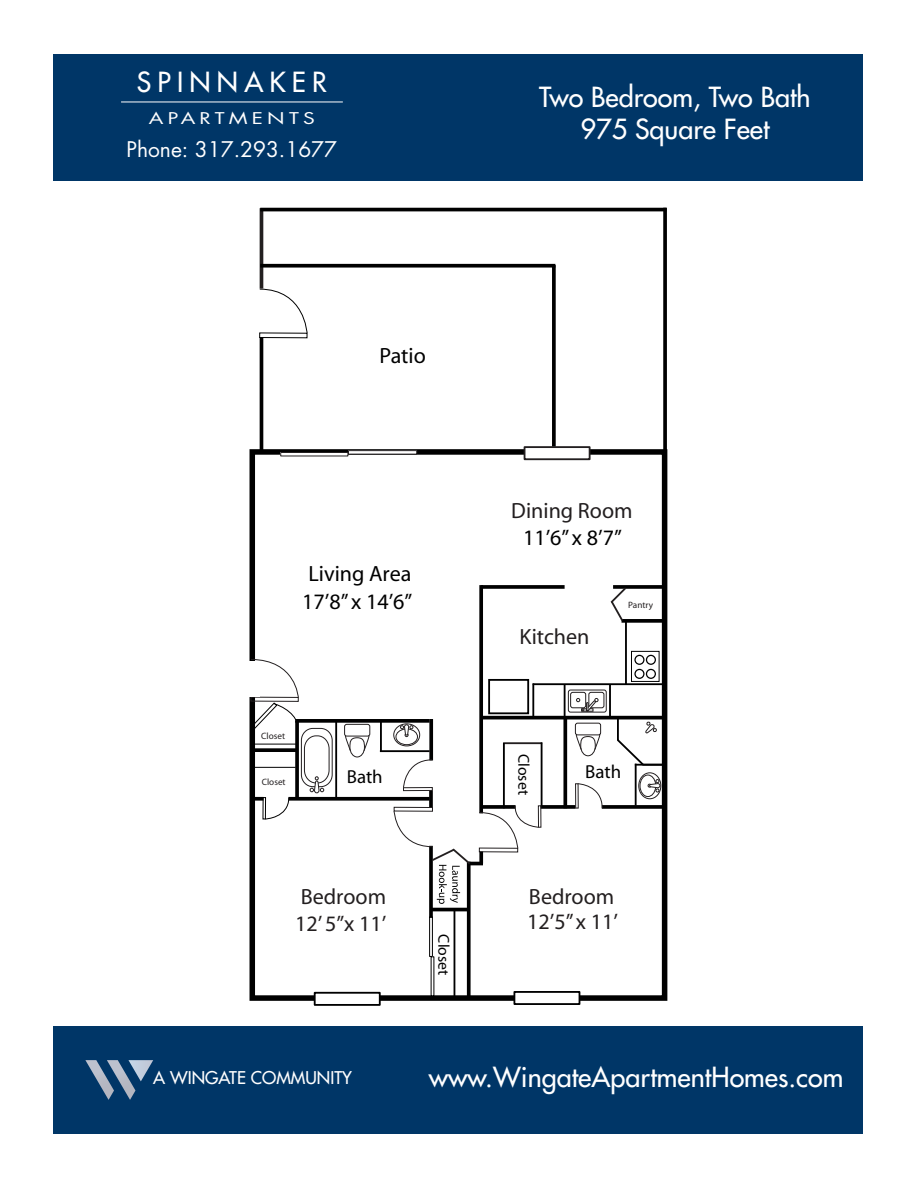
<style>
.page{position:relative;width:918px;height:1188px;background:#fff}
.page>*{position:absolute;margin:0;border:0;box-sizing:border-box;transform-origin:0 0}
.t1{font:27px "Futura";color:#fff}
.t2{font:27px "Futura";letter-spacing:.23em;color:#fff}
.t3{font:22.05px/26.7px "Myriad";color:#231f20}
.t4{font:22.05px/27.3px "Myriad";color:#000}
.t5{font:21px "Futura";color:#fff}
.t6{font:18.9px "Myriad";color:#000}
.t7{font:17.1px "Futura";color:#fff}
.t8{font:15.75px "Myriad";color:#000}
.t9{font:15.75px "Futura";letter-spacing:.2em;color:#fff;scale:1.33 1}
.t10{font:9.15px "Myriad";color:#231f20}
</style>
<div class="page">
<div style="left:53px;top:54px;width:810px;height:127px;background:#003667"></div>
<div style="left:53px;top:1026px;width:810px;height:108px;background:#003667"></div>
<img style="left:135px;top:1060px;width:18px;height:21px">
<img style="left:85px;top:1060px;width:22px;height:37px">
<img style="left:107px;top:1060px;width:28px;height:40px">
<hr style="left:121px;top:102px;width:222px;height:1px;background:#fff">
<div style="left:250px;top:449px;width:417px;height:552px;border:6px solid #000"></div>
<svg style="left:523px;top:446px;width:68px;height:15px"></svg>
<svg style="left:313px;top:991px;width:69px;height:15px"></svg>
<svg style="left:513px;top:991px;width:68px;height:14px"></svg>
<hr style="left:481px;top:716px;width:184px;height:3px;background:#000">
<svg style="left:479px;top:585px;width:4px;height:220px"></svg>
<svg style="left:467px;top:904px;width:4px;height:95px"></svg>
<svg style="left:481px;top:585px;width:84px;height:4px"></svg>
<svg style="left:628px;top:585px;width:37px;height:4px"></svg>
<svg style="left:628px;top:619px;width:37px;height:4px"></svg>
<hr style="left:260px;top:337px;width:3px;height:116px;background:#000">
<hr style="left:260px;top:208px;width:3px;height:81px;background:#231f20">
<hr style="left:260px;top:208px;width:406px;height:3px;background:#000">
<svg style="left:663px;top:208px;width:4px;height:245px"></svg>
<svg style="left:552px;top:265px;width:4px;height:181px"></svg>
<svg style="left:260px;top:264px;width:295px;height:4px"></svg>
<hr style="left:625px;top:621px;width:2px;height:64px;background:#000">
<hr style="left:533px;top:683px;width:132px;height:2px;background:#000">
<hr style="left:532px;top:683px;width:2px;height:35px;background:#000">
<div style="left:429px;top:916px;width:4px;height:41px;border:1px solid #000"></div>
<div style="left:259px;top:333px;width:48px;height:5px;border:1px solid #000"></div>
<svg style="left:259px;top:288px;width:49px;height:46px"></svg>
<div style="left:280px;top:452px;width:68px;height:4px;border:1px solid #231f20"></div>
<hr style="left:348px;top:451px;width:69px;height:3px;background:#fff">
<div style="left:348px;top:450px;width:69px;height:5px;border:1px solid #231f20"></div>
<div style="left:568px;top:690px;width:39px;height:23px;border:1px solid #231f20;border-radius:2px"></div>
<div style="left:570px;top:692px;width:16px;height:16px;border:1px solid #231f20;border-radius:2px"></div>
<svg style="left:576px;top:692px;width:28px;height:20px"></svg>
<hr style="left:564px;top:685px;width:2px;height:33px;background:#000">
<hr style="left:609px;top:685px;width:2px;height:33px;background:#000">
<div style="left:488px;top:679px;width:41px;height:35px;border:2px solid #000"></div>
<hr style="left:481px;top:717px;width:186px;height:2px;background:#000">
<svg style="left:563px;top:719px;width:4px;height:86px"></svg>
<svg style="left:541px;top:805px;width:34px;height:4px"></svg>
<svg style="left:479px;top:852px;width:4px;height:10px"></svg>
<svg style="left:603px;top:805px;width:64px;height:4px"></svg>
<hr style="left:617px;top:717px;width:2px;height:24px;background:#000">
<hr style="left:635px;top:764px;width:2px;height:42px;background:#000">
<hr style="left:635px;top:764px;width:31px;height:2px;background:#000">
<hr style="left:503px;top:742px;width:39px;height:2px;background:#231f20">
<hr style="left:541px;top:742px;width:2px;height:64px;background:#000">
<hr style="left:503px;top:743px;width:2px;height:65px;background:#000">
<div style="left:575px;top:783px;width:4px;height:26px;border:1px solid #231f20"></div>
<svg style="left:577px;top:783px;width:26px;height:26px"></svg>
<div style="left:538px;top:805px;width:3px;height:23px;border:1px solid #231f20"></div>
<svg style="left:479px;top:805px;width:60px;height:44px"></svg>
<div style="left:638px;top:772px;width:23px;height:27px;border:1px solid #231f20;border-radius:50%"></div>
<svg style="left:639px;top:774px;width:21px;height:23px"></svg>
<svg style="left:575px;top:734px;width:7px;height:16px"></svg>
<svg style="left:594px;top:734px;width:7px;height:16px"></svg>
<div style="left:575px;top:723px;width:26px;height:12px;border:1px solid #231f20;border-radius:2px"></div>
<div style="left:580px;top:736px;width:16px;height:20px;border:1px solid #231f20;border-radius:50%"></div>
<svg style="left:617px;top:721px;width:40px;height:46px"></svg>
<hr style="left:469px;top:862px;width:14px;height:3px;background:#000">
<svg style="left:429px;top:904px;width:4px;height:14px"></svg>
<hr style="left:431px;top:908px;width:38px;height:3px;background:#000">
<hr style="left:454px;top:910px;width:1px;height:90px;background:#000">
<svg style="left:429px;top:791px;width:4px;height:16px"></svg>
<svg style="left:329px;top:797px;width:101px;height:4px"></svg>
<hr style="left:335px;top:721px;width:2px;height:78px;background:#000">
<svg style="left:329px;top:719px;width:100px;height:4px"></svg>
<svg style="left:429px;top:719px;width:4px;height:40px"></svg>
<svg style="left:345px;top:737px;width:6px;height:14px"></svg>
<svg style="left:363px;top:736px;width:7px;height:16px"></svg>
<div style="left:344px;top:724px;width:26px;height:13px;border:1px solid #231f20;border-radius:2px"></div>
<div style="left:349px;top:737px;width:16px;height:20px;border:1px solid #231f20;border-radius:50%"></div>
<hr style="left:380px;top:750px;width:50px;height:2px;background:#000">
<hr style="left:380px;top:721px;width:2px;height:31px;background:#000">
<div style="left:393px;top:723px;width:27px;height:23px;border:1px solid #231f20;border-radius:50%"></div>
<svg style="left:395px;top:724px;width:23px;height:21px"></svg>
<div style="left:403px;top:787px;width:30px;height:4px;border:1px solid #231f20"></div>
<svg style="left:403px;top:759px;width:30px;height:30px"></svg>
<div style="left:394px;top:807px;width:39px;height:5px;border:1px solid #231f20"></div>
<svg style="left:610px;top:585px;width:18px;height:38px"></svg>
<svg style="left:393px;top:810px;width:79px;height:94px"></svg>
<div style="left:301px;top:728px;width:32px;height:59px;border:1px solid #231f20;border-radius:12px"></div>
<svg style="left:250px;top:659px;width:79px;height:161px"></svg>
<svg style="left:634px;top:655px;width:22px;height:24px"></svg>
<div style="left:631px;top:651px;width:29px;height:31px;border:1px solid #000"></div>
<p class="t2" style="left:137px;top:64px;width:192px">SPINNAKER</p>
<p class="t9" style="left:149px;top:108px;width:126px">APARTMENTS</p>
<p class="t5" style="left:127px;top:135px;width:212px">Phone: 317.293.1677</p>
<p class="t4" style="left:380px;top:343px;width:48px">Patio</p>
<p class="t4" style="left:302px;top:561px;width:112px">Living Area<br>17’8” x 14’6”</p>
<p class="t10" style="left:261px;top:731px;width:25px">Closet</p>
<p class="t10" style="left:262px;top:777px;width:25px">Closet</p>
<p class="t6" style="left:347px;top:767px;width:37px">Bath</p>
<p class="t1" style="left:539px;top:79px;width:273px">Two Bedroom, Two Bath</p>
<p class="t1" style="left:580px;top:111px;width:191px">975 Square Feet</p>
<p class="t3" style="left:511px;top:499px;width:123px">Dining Room</p>
<p class="t4" style="left:523px;top:525px;width:100px">11’6” x 8’7”</p>
<p class="t3" style="left:519px;top:624px;width:72px">Kitchen</p>
<p class="t10" style="left:628px;top:600px;width:26px">Pantry</p>
<p class="t8" style="left:531px;top:754px;width:42px;rotate:90deg">Closet</p>
<p class="t6" style="left:585px;top:762px;width:37px">Bath</p>
<p class="t3" style="left:295px;top:884px;width:93px">Bedroom<br>12’ 5”x 11’</p>
<p class="t3" style="left:527px;top:884px;width:93px;line-height:25.8px">Bedroom<br>12’5” x 11’</p>
<p class="t8" style="left:452px;top:934px;width:42px;rotate:90deg">Closet</p>
<p class="t7" style="left:153px;top:1067px;width:200px">A WINGATE COMMUNITY</p>
<p class="t1" style="left:429px;top:1060px;width:416px">www.WingateApartmentHomes.com</p>
</div>
